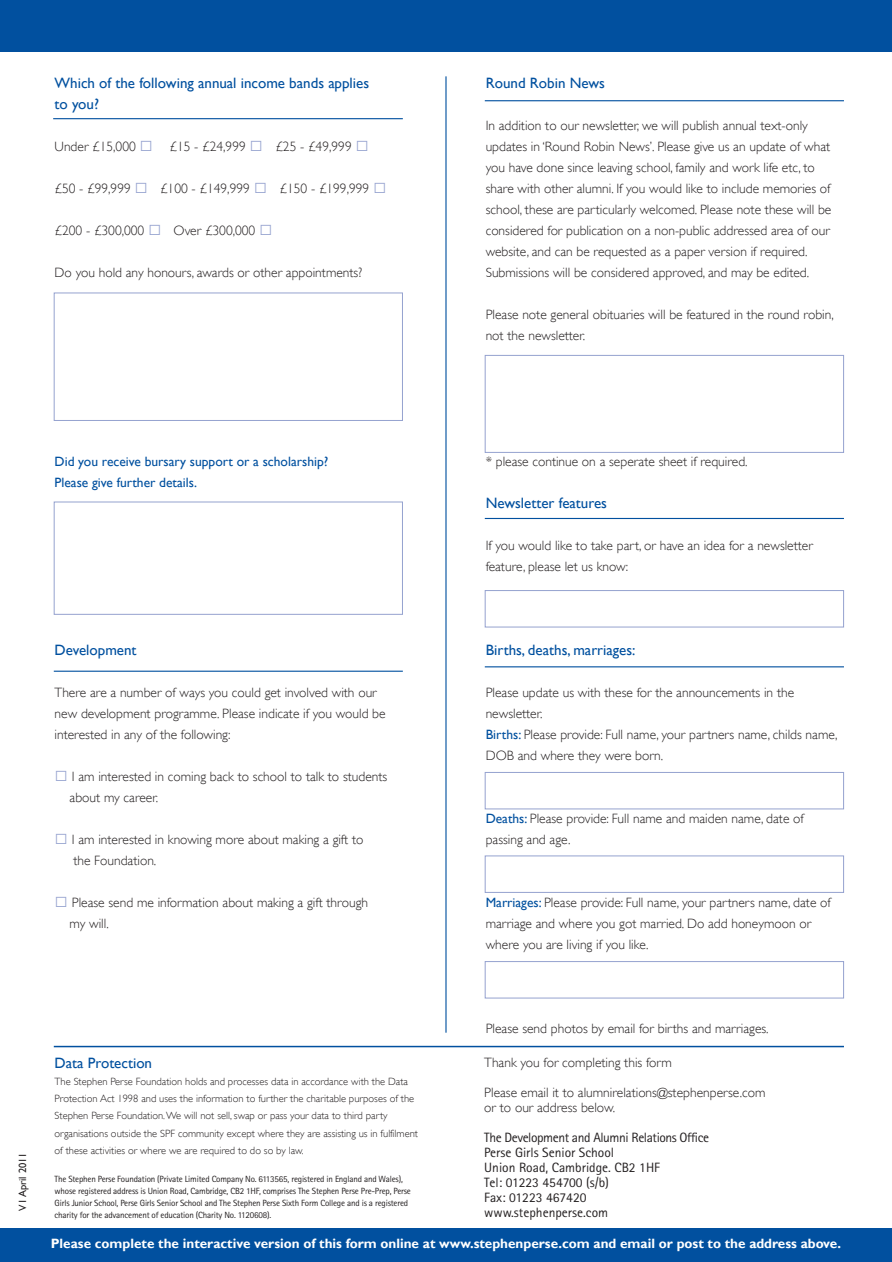
<style>
.page{position:relative;width:892px;height:1262px;background:#fff}
.page>*{position:absolute;margin:0;border:0;box-sizing:border-box;transform-origin:0 0}
.t1{font:15px/21px "Gill Sans";color:#01509f}
.t2{font:300 13.5px/21px "Gill Sans";color:#231f20}
.t3{font:13.5px/15px "Rotis Sans Serif";color:#231f20}
.t4{font:700 13.5px "Gill Sans";color:#fff}
.t5{font:13.5px/21px "Gill Sans";color:#01509f}
.t6{font:300 10.5px/17.2px "Gill Sans";color:#231f20}
.t7{font:10.5px "Gill Sans";color:#231f20}
.t8{font:9px/12px "Rotis Sans Serif";letter-spacing:-.02em;color:#231f20}
.s1{font-weight:400;color:#01509f}
</style>
<div class="page">
<div style="left:0;top:0;width:891px;height:52px;background:#01509f"></div>
<div style="left:0;top:1228px;width:891px;height:34px;background:#01509f"></div>
<div style="left:54px;top:293px;width:349px;height:128px;border:1px solid #95a2cf"></div>
<div style="left:485px;top:355px;width:358px;height:98px;border:1px solid #95a2cf"></div>
<hr style="left:445px;top:76px;width:1px;height:957px;background:#01509f">
<hr style="left:53px;top:118px;width:350px;height:1px;background:#01509f">
<hr style="left:485px;top:100px;width:358px;height:1px;background:#01509f">
<hr style="left:485px;top:518px;width:358px;height:1px;background:#01509f">
<hr style="left:54px;top:671px;width:349px;height:1px;background:#01509f">
<div style="left:485px;top:772px;width:358px;height:37px;border:1px solid #95a2cf"></div>
<div style="left:485px;top:855px;width:358px;height:38px;border:1px solid #95a2cf"></div>
<div style="left:485px;top:961px;width:358px;height:37px;border:1px solid #95a2cf"></div>
<hr style="left:485px;top:666px;width:358px;height:1px;background:#01509f">
<div style="left:485px;top:590px;width:358px;height:37px;border:1px solid #95a2cf"></div>
<div style="left:54px;top:502px;width:349px;height:113px;border:1px solid #95a2cf"></div>
<hr style="left:54px;top:1046px;width:789px;height:1px;background:#01509f">
<p class="t1" style="left:55px;top:72px;width:316px">Which of the following annual income bands applies to you?</p>
<p class="t2" style="left:55px;top:136px;width:83px">Under £15,000</p>
<p class="t2" style="left:169px;top:136px;width:78px">£15 - £24,999</p>
<p class="t2" style="left:275px;top:136px;width:78px">£25 - £49,999</p>
<p class="t2" style="left:55px;top:178px;width:78px">£50 - £99,999</p>
<p class="t2" style="left:160px;top:178px;width:91px">£100 - £149,999</p>
<p class="t2" style="left:279px;top:178px;width:91px">£150 - £199,999</p>
<p class="t2" style="left:55px;top:220px;width:91px">£200 - £300,000</p>
<p class="t2" style="left:174px;top:220px;width:83px">Over £300,000</p>
<p class="t2" style="left:55px;top:262px;width:309px">Do you hold any honours, awards or other appointments?</p>
<p class="t1" style="left:485px;top:72px;width:121px">Round Robin News</p>
<p class="t2" style="left:485px;top:115px;width:347px">In addition to our newsletter, we will publish annual text-only updates in ‘Round Robin News’. Please give us an update of what you have done since leaving school, family and work life etc, to share with other alumni. If you would like to include memories of school, these are particularly welcomed. Please note these will be considered for publication on a non-public addressed area of our website, and can be requested as a paper version if required.<br>Submissions will be considered approved, and may be edited.</p>
<p class="t2" style="left:485px;top:304px;width:349px">Please note general obituaries will be featured in the round robin, not the newsletter.</p>
<p class="t5" style="left:55px;top:451px;width:275px">Did you receive bursary support or a scholarship?<br>Please give further details.</p>
<p class="t1" style="left:55px;top:639px;width:83px">Development</p>
<p class="t2" style="left:55px;top:682px;width:332px">There are a number of ways you could get involved with our new development programme. Please indicate if you would be interested in any of the following:</p>
<p class="t2" style="left:70px;top:766px;width:319px">I am interested in coming back to school to talk to students about my career.</p>
<p class="t2" style="left:72px;top:829px;width:293px">I am interested in knowing more about making a gift to the Foundation.</p>
<p class="t2" style="left:70px;top:892px;width:300px">Please send me information about making a gift through my will.</p>
<p class="t2" style="left:485px;top:451px;width:263px">* please continue on a seperate sheet if required.</p>
<p class="t1" style="left:485px;top:492px;width:123px">Newsletter features</p>
<p class="t2" style="left:485px;top:535px;width:329px">If you would like to take part, or have an idea for a newsletter feature, please let us know:</p>
<p class="t1" style="left:485px;top:639px;width:151px">Births, deaths, marriages:</p>
<p class="t2" style="left:485px;top:682px;width:353px">Please update us with these for the announcements in the newsletter.<br><span class="s1">Births:</span> Please provide: Full name, your partners name, childs name, DOB and where they were born.</p>
<p class="t2" style="left:485px;top:808px;width:319px"><span class="s1">Deaths:</span> Please provide: Full name and maiden name, date of passing and age.</p>
<p class="t2" style="left:485px;top:892px;width:346px"><span class="s1">Marriages:</span> Please provide: Full name, your partners name, date of marriage and where you got married. Do add honeymoon or where you are living if you like.</p>
<p class="t7" style="left:16px;top:1211px;width:60px;rotate:-90deg">V1 April 2011</p>
<p class="t1" style="left:55px;top:1052px;width:99px">Data Protection</p>
<p class="t6" style="left:55px;top:1073px;width:365px">The Stephen Perse Foundation holds and processes data in accordance with the Data Protection Act 1998 and uses the information to further the charitable purposes of the Stephen Perse Foundation.We will not sell, swap or pass your data to third party organisations outside the SPF community except where they are assisting us in fulfilment of these activities or where we are required to do so by law.</p>
<p class="t8" style="left:55px;top:1174px;width:358px">The Stephen Perse Foundation (Private Limited Company No. 6113565, registered in England and Wales), whose registered address is Union Road, Cambridge, CB2 1HF, comprises The Stephen Perse Pre-Prep, Perse Girls Junior School, Perse Girls Senior School and The Stephen Perse Sixth Form College and is a registered charity for the advancement of education (Charity No. 1120608).</p>
<p class="t2" style="left:485px;top:1018px;width:284px">Please send photos by email for births and marriages.</p>
<p class="t2" style="left:484px;top:1052px;width:189px">Thank you for completing this form</p>
<p class="t2" style="left:484px;top:1085px;width:283px;line-height:15px">Please email it to alumnirelations@stephenperse.com or to our address below.</p>
<p class="t3" style="left:484px;top:1131px;width:226px">The Development and Alumni Relations Office<br>Perse Girls Senior School<br>Union Road, Cambridge. CB2 1HF<br>Tel: 01223 454700 (s/b)<br>Fax: 01223 467420 www.stephenperse.com</p>
<p class="t4" style="left:51px;top:1235px;width:792px">Please complete the interactive version of this form online at www.stephenperse.com and email or post to the address above.</p>
</div>
